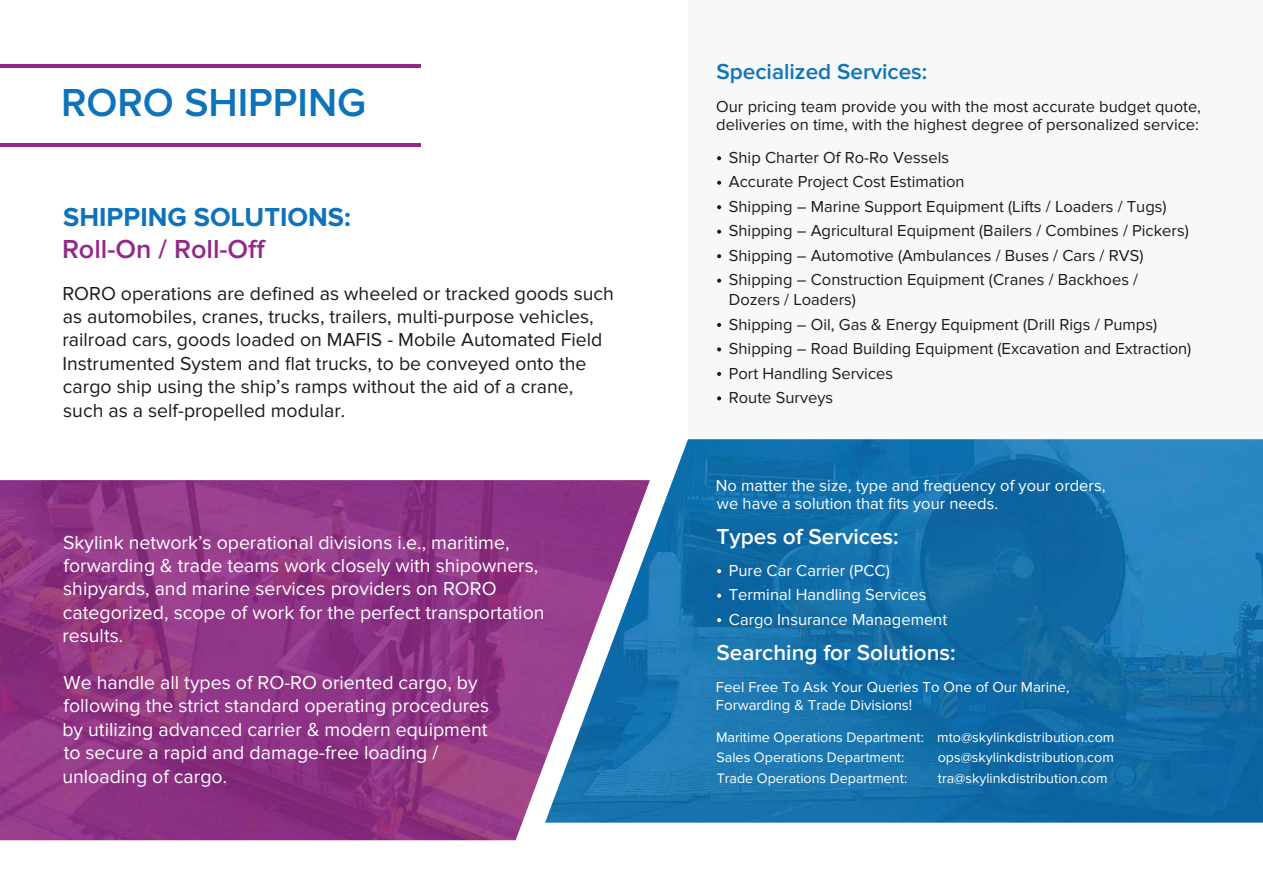
<style>
.page{position:relative;width:1263px;height:893px;background:#fff}
.page>*{position:absolute;margin:0;border:0;box-sizing:border-box;transform-origin:0 0}
.t1{font:600 40.5px "Proxima Nova";color:#0e73b8}
.t2{font:700 27px "Proxima Nova";color:#0e73b8}
.t3{font:600 27px "Proxima Nova";color:#922989}
.t4{font:600 22.5px "Proxima Nova";color:#fff}
.t5{font:600 22.5px "Proxima Nova";color:#0e73b8}
.t6{font:19.5px/23.4px "Proxima Nova";color:#fff}
.t7{font:19.5px/23.4px "Proxima Nova";color:#1b1b1b}
.t8{font:16.5px/24.5px "Proxima Nova";color:#1b1b1b}
.t9{font:16.5px/24.5px "Proxima Nova";color:#fff}
.t10{font:15px/18px "Proxima Nova";color:#fff}
.t11{font:14.25px/20.7px "Proxima Nova";color:#fff}
</style>
<div class="page">
<div style="left:688px;top:0;width:575px;height:514px;background:#f7f8f8"></div>
<img style="left:0;top:480px;width:545px;height:360px">
<img style="left:545px;top:439px;width:718px;height:384px">
<hr style="left:0;top:143px;width:421px;height:3px;background:#922989">
<hr style="left:0;top:64px;width:421px;height:3px;background:#922989">
<svg style="left:717px;top:156px;width:4px;height:4px"></svg>
<svg style="left:717px;top:181px;width:4px;height:4px"></svg>
<svg style="left:717px;top:205px;width:4px;height:4px"></svg>
<svg style="left:717px;top:230px;width:4px;height:4px"></svg>
<svg style="left:717px;top:254px;width:4px;height:4px"></svg>
<svg style="left:717px;top:279px;width:4px;height:4px"></svg>
<svg style="left:717px;top:323px;width:4px;height:4px"></svg>
<svg style="left:717px;top:347px;width:4px;height:4px"></svg>
<svg style="left:717px;top:372px;width:4px;height:4px"></svg>
<svg style="left:717px;top:396px;width:4px;height:4px"></svg>
<svg style="left:717px;top:569px;width:4px;height:4px"></svg>
<svg style="left:717px;top:594px;width:4px;height:4px"></svg>
<svg style="left:717px;top:618px;width:4px;height:4px"></svg>
<h1 class="t1" style="left:61px;top:86px;width:307px">RORO SHIPPING</h1>
<h2 class="t2" style="left:63px;top:206px;width:289px">SHIPPING SOLUTIONS:</h2>
<h2 class="t3" style="left:62px;top:234px;width:206px">Roll-On / Roll-Off</h2>
<p class="t7" style="left:62px;top:283px;width:553px">RORO operations are defined as wheeled or tracked goods such as automobiles, cranes, trucks, trailers, multi-purpose vehicles, railroad cars, goods loaded on MAFIS - Mobile Automated Field Instrumented System and flat trucks, to be conveyed onto the cargo ship using the ship’s ramps without the aid of a crane, such as a self-propelled modular.</p>
<p class="t6" style="left:62px;top:532px;width:484px">Skylink network’s operational divisions i.e., maritime, forwarding &amp; trade teams work closely with shipowners, shipyards, and marine services providers on RORO categorized, scope of work for the perfect transportation results.</p>
<p class="t6" style="left:62px;top:671px;width:428px">We handle all types of RO-RO oriented cargo, by following the strict standard operating procedures by utilizing advanced carrier &amp; modern equipment to secure a rapid and damage-free loading / unloading of cargo.</p>
<h3 class="t5" style="left:716px;top:62px;width:212px">Specialized Services:</h3>
<p class="t8" style="left:716px;top:98px;width:486px;line-height:18px">Our pricing team provide you with the most accurate budget quote, deliveries on time, with the highest degree of personalized service:</p>
<p class="t8" style="left:729px;top:145px;width:461px">Ship Charter Of Ro-Ro Vessels<br>Accurate Project Cost Estimation<br>Shipping – Marine Support Equipment (Lifts / Loaders / Tugs)<br>Shipping – Agricultural Equipment (Bailers / Combines / Pickers)<br>Shipping – Automotive (Ambulances / Buses / Cars / RVS)<br>Shipping – Construction Equipment (Cranes / Backhoes /</p>
<p class="t8" style="left:729px;top:288px;width:464px">Dozers / Loaders)<br>Shipping – Oil, Gas &amp; Energy Equipment (Drill Rigs / Pumps)<br>Shipping – Road Building Equipment (Excavation and Extraction)<br>Port Handling Services<br>Route Surveys</p>
<p class="t9" style="left:716px;top:477px;width:391px;line-height:18px">No matter the size, type and frequency of your orders, we have a solution that fits your needs.</p>
<h3 class="t4" style="left:716px;top:527px;width:184px">Types of Services:</h3>
<p class="t9" style="left:729px;top:559px;width:220px">Pure Car Carrier (PCC)<br>Terminal Handling Services<br>Cargo Insurance Management</p>
<h3 class="t4" style="left:716px;top:643px;width:241px">Searching for Solutions:</h3>
<p class="t10" style="left:716px;top:678px;width:355px">Feel Free To Ask Your Queries To One of Our Marine,<br>Forwarding &amp; Trade Divisions!</p>
<p class="t11" style="left:716px;top:727px;width:209px">Maritime Operations Department:<br>Sales Operations Department:<br>Trade Operations Department:</p>
<p class="t11" style="left:937px;top:727px;width:179px;text-align:justify">mto@skylinkdistribution.com ops@skylinkdistribution.com tra@skylinkdistribution.com</p>
</div>
